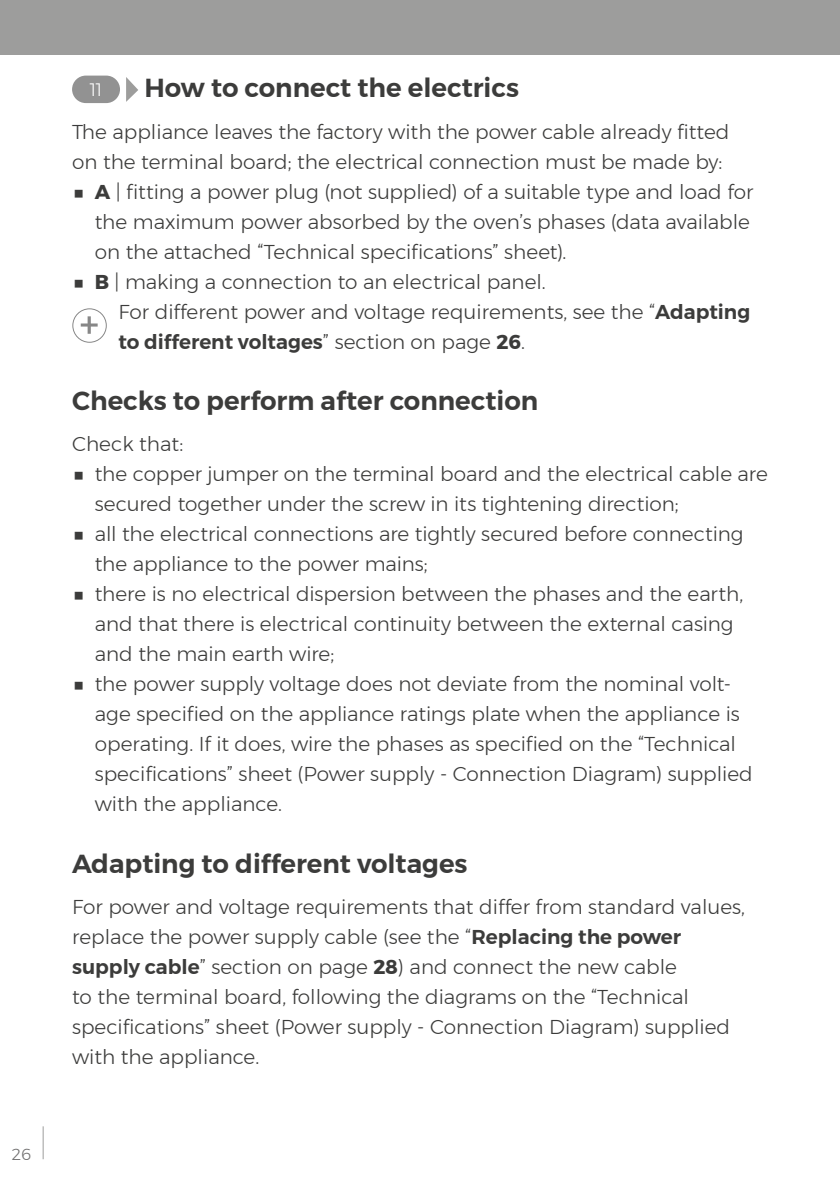
<style>
.page{position:relative;width:840px;height:1191px;background:#fff}
.page>*{position:absolute;margin:0;border:0;box-sizing:border-box;transform-origin:0 0}
.t1{font:600 26px "Montserrat";color:#3c3c3b}
.t2{font:300 20px/30px "Montserrat";color:#3c3c3b}
.t3{font:300 18px "Montserrat";color:#fff;scale:.94 1}
.t4{font:300 16px "Montserrat";color:#706f6f}
.s1{font-weight:700}
.s2{font-weight:600}
</style>
<div class="page">
<div style="left:0;top:0;width:839px;height:54px;background:#9d9d9c"></div>
<hr style="left:43px;top:1126px;width:1px;height:33px;background:#9d9d9c">
<div style="left:72px;top:76px;width:48px;height:27px;background:#929292;border-radius:14px"></div>
<svg style="left:126px;top:77px;width:12px;height:25px"></svg>
<div style="left:72px;top:308px;width:35px;height:35px;border:1px solid #878787;border-radius:50%"></div>
<svg style="left:81px;top:316px;width:17px;height:18px"></svg>
<p class="t4" style="left:12px;top:1141px;width:21px">26</p>
<p class="t3" style="left:90px;top:76px;width:15px">11</p>
<h1 class="t1" style="left:144px;top:67px;width:376px">How to connect the electrics</h1>
<p class="t2" style="left:72px;top:116px;width:658px">The appliance leaves the factory with the power cable already fitted on the terminal board; the electrical connection must be made by:</p>
<p class="t2" style="left:95px;top:176px;width:660px;text-indent:-22px">■ <span class="s1">A</span> | fitting a power plug (not supplied) of a suitable type and load for the maximum power absorbed by the oven’s phases (data available on the attached “Technical specifications” sheet).</p>
<p class="t2" style="left:118px;top:266px;width:633px;text-indent:-46px">■ <span class="s1">B</span> | making a connection to an electrical panel.<br>For different power and voltage requirements, see the “<span class="s2">Adapting to different voltages</span>” section on page <span class="s1">26</span>.</p>
<h1 class="t1" style="left:72px;top:380px;width:467px">Checks to perform after connection</h1>
<p class="t2" style="left:72px;top:429px;width:113px">Check that:</p>
<p class="t2" style="left:95px;top:459px;width:674px;text-indent:-22px">■ the copper jumper on the terminal board and the electrical cable are secured together under the screw in its tightening direction;</p>
<p class="t2" style="left:95px;top:519px;width:650px;text-indent:-22px">■ all the electrical connections are tightly secured before connecting the appliance to the power mains;</p>
<p class="t2" style="left:95px;top:579px;width:649px;text-indent:-22px">■ there is no electrical dispersion between the phases and the earth, and that there is electrical continuity between the external casing and the main earth wire;</p>
<p class="t2" style="left:95px;top:669px;width:659px;text-indent:-22px">■ the power supply voltage does not deviate from the nominal volt&shy;age specified on the appliance ratings plate when the appliance is operating. If it does, wire the phases as specified on the “Technical specifications” sheet (Power supply - Connection Diagram) supplied with the appliance.</p>
<h1 class="t1" style="left:72px;top:842px;width:397px">Adapting to different voltages</h1>
<p class="t2" style="left:72px;top:891px;width:674px">For power and voltage requirements that differ from standard values, replace the power supply cable (see the “<span class="s2">Replacing the power supply cable</span>” section on page <span class="s1">28</span>) and connect the new cable<br>to the terminal board, following the diagrams on the “Technical specifications” sheet (Power supply - Connection Diagram) supplied with the appliance.</p>
</div>
